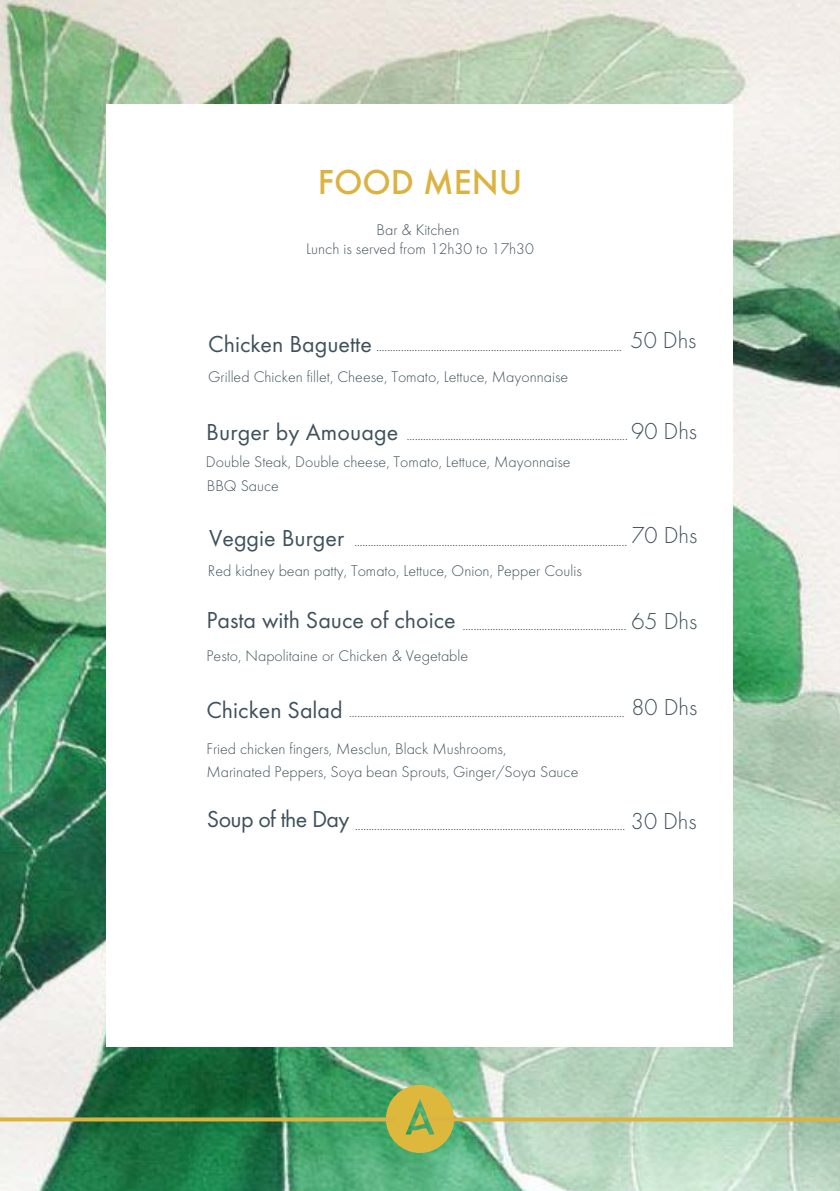
<style>
.page{position:relative;width:840px;height:1191px;background:#fff}
.page>*{position:absolute;margin:0;border:0;box-sizing:border-box;transform-origin:0 0}
.t1{font:500 36px "Futura T";color:#dcb341}
.t2{font:300 16px/23.6px "Futura T";color:#3f515b}
.t3{font:12px "Futura T";color:#3f515b}
.s1{font-size:24px}
.s2{font-weight:300;font-size:24px}
</style>
<div class="page">
<img style="left:0;top:0;width:839px;height:1191px">
<div style="left:107px;top:104px;width:625px;height:942px;background:#fff"></div>
<svg style="left:385px;top:1085px;width:69px;height:68px"></svg>
<svg style="left:428px;top:1117px;width:411px;height:4px;fill:#dcb341"></svg>
<svg style="left:0;top:1117px;width:394px;height:4px;fill:#dcb341"></svg>
<h1 class="t1" style="left:317px;top:161px;width:206px">FOOD MENU</h1>
<h2 class="t2" style="left:306px;top:220px;width:229px;line-height:19.2px;text-align:center">Bar &amp; Kitchen<br>Lunch is served from 12h30 to 17h30</h2>
<p class="t3" style="left:208px;top:340px;width:489px"><span class="s1">Chicken Baguette</span> .......................................................................................... <sup>50</sup> <sup>Dhs</sup></p>
<h2 class="t2" style="left:208px;top:364px;width:361px">Grilled Chicken fillet, Cheese, Tomato, Lettuce, Mayonnaise</h2>
<p class="t3" style="left:206px;top:428px;width:492px"><span class="s1">Burger by Amouage</span> ................................................................................. <span class="s2">90 Dhs</span></p>
<h2 class="t2" style="left:206px;top:450px;width:366px">Double Steak, Double cheese, Tomato, Lettuce, Mayonnaise<br>BBQ Sauce</h2>
<p class="t3" style="left:209px;top:535px;width:489px"><span class="s1">Veggie Burger</span> .................................................................................................... <sup>70</sup> <sup>Dhs</sup></p>
<h2 class="t2" style="left:208px;top:558px;width:375px">Red kidney bean patty, Tomato, Lettuce, Onion, Pepper Coulis</h2>
<p class="t3" style="left:206px;top:618px;width:492px"><span class="s1">Pasta with Sauce of choice</span> ............................................................ <span class="s2">65 Dhs</span></p>
<h2 class="t2" style="left:206px;top:643px;width:263px">Pesto, Napolitaine or Chicken &amp; Vegetable</h2>
<p class="t3" style="left:206px;top:705px;width:492px"><span class="s1">Chicken Salad</span> ..................................................................................................... <span class="s2">80 Dhs</span></p>
<h2 class="t2" style="left:206px;top:737px;width:373px;line-height:22.6px">Fried chicken fingers, Mesclun, Black Mushrooms,<br>Marinated Peppers, Soya bean Sprouts, Ginger/Soya Sauce</h2>
<p class="t3" style="left:207px;top:819px;width:491px"><sup>Soup</sup> <sup>of</sup> <sup>the</sup> <sup>Day</sup> ................................................................................................... <span class="s2">30 Dhs</span></p>
</div>
